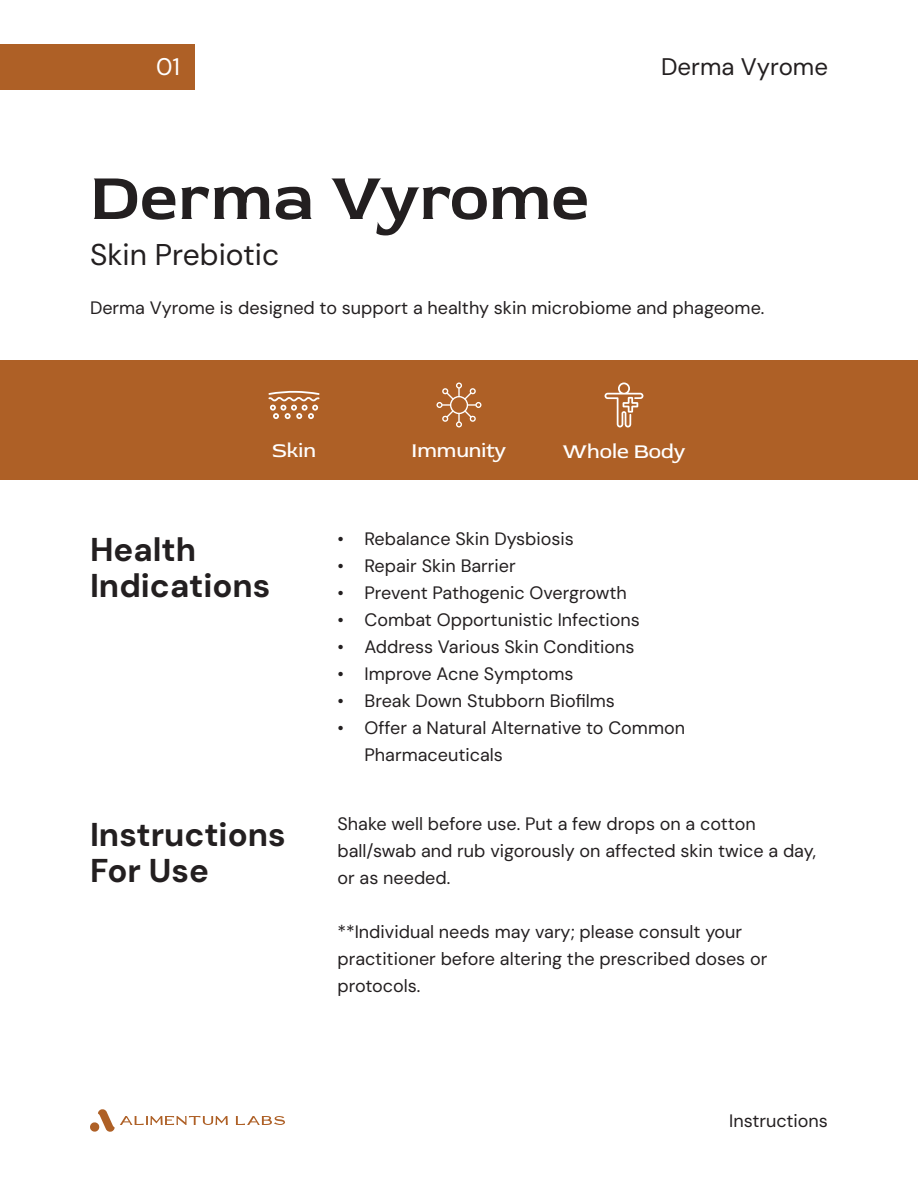
<style>
.page{position:relative;width:918px;height:1188px;background:#fff}
.page>*{position:absolute;margin:0;border:0;box-sizing:border-box;transform-origin:0 0}
.t1{font:600 67.5px "Red Rose";color:#231f20}
.t2{font:700 33px/36px "DM Sans";color:#231f20}
.t3{font:30px "DM Sans";color:#231f20}
.t4{font:24px "DM Sans";color:#231f20}
.t5{font:24px "DM Sans";color:#fff}
.t6{font:21px "Red Rose";color:#fff}
.t7{font:18px/27px "DM Sans";color:#231f20}
</style>
<div class="page">
<hr style="left:0;top:45px;width:918px;height:1px;background:#7ec241">
<hr style="left:0;top:90px;width:918px;height:1px;background:#7ec241">
<hr style="left:0;top:1143px;width:918px;height:1px;background:#7ec241">
<hr style="left:0;top:1098px;width:918px;height:1px;background:#7ec241">
<hr style="left:90px;top:0;width:1px;height:1188px;background:#7ec241">
<hr style="left:828px;top:0;width:1px;height:1188px;background:#7ec241">
<hr style="left:294px;top:344px;width:1px;height:152px;background:#7ec241">
<hr style="left:459px;top:344px;width:1px;height:152px;background:#7ec241">
<hr style="left:624px;top:344px;width:1px;height:152px;background:#7ec241">
<div style="left:0;top:45px;width:195px;height:45px;background:#ae6026"></div>
<svg style="left:90px;top:1109px;width:195px;height:23px"></svg>
<div style="left:0;top:360px;width:918px;height:120px;background:#ae6026"></div>
<svg style="left:436px;top:383px;width:45px;height:44px"></svg>
<svg style="left:605px;top:383px;width:38px;height:45px"></svg>
<svg style="left:268px;top:391px;width:52px;height:28px"></svg>
<h3 class="t5" style="left:156px;top:51px;width:25px">01</h3>
<h3 class="t4" style="left:661px;top:51px;width:168px">Derma Vyrome</h3>
<h1 class="t1" style="left:90px;top:156px;width:501px">Derma Vyrome</h1>
<h3 class="t3" style="left:90px;top:236px;width:191px">Skin Prebiotic</h3>
<p class="t7" style="left:90px;top:294px;width:676px">Derma Vyrome is designed to support a healthy skin microbiome and phageome.</p>
<p class="t6" style="left:272px;top:438px;width:45px">Skin</p>
<p class="t6" style="left:412px;top:438px;width:96px">Immunity</p>
<p class="t6" style="left:562px;top:438px;width:125px">Whole Body</p>
<h2 class="t2" style="left:90px;top:531px;width:182px">Health<br>Indications</h2>
<p class="t7" style="left:338px;top:526px;width:238px">• Rebalance Skin Dysbiosis</p>
<p class="t7" style="left:338px;top:553px;width:180px">• Repair Skin Barrier</p>
<p class="t7" style="left:338px;top:580px;width:291px">• Prevent Pathogenic Overgrowth</p>
<p class="t7" style="left:338px;top:607px;width:304px">• Combat Opportunistic Infections</p>
<p class="t7" style="left:338px;top:634px;width:298px">• Address Various Skin Conditions</p>
<p class="t7" style="left:338px;top:661px;width:238px">• Improve Acne Symptoms</p>
<p class="t7" style="left:338px;top:688px;width:279px">• Break Down Stubborn Biofilms</p>
<p class="t7" style="left:364px;top:715px;width:322px;text-indent:-27px">• Offer a Natural Alternative to Common<br>Pharmaceuticals</p>
<h2 class="t2" style="left:90px;top:816px;width:197px">Instructions<br>For Use</h2>
<p class="t7" style="left:338px;top:811px;width:480px">Shake well before use. Put a few drops on a cotton ball/swab and rub vigorously on affected skin twice a day, or as needed.</p>
<p class="t7" style="left:338px;top:919px;width:431px">**Individual needs may vary; please consult your practitioner before altering the prescribed doses or protocols.</p>
<p class="t7" style="left:729px;top:1107px;width:100px">Instructions</p>
</div>
